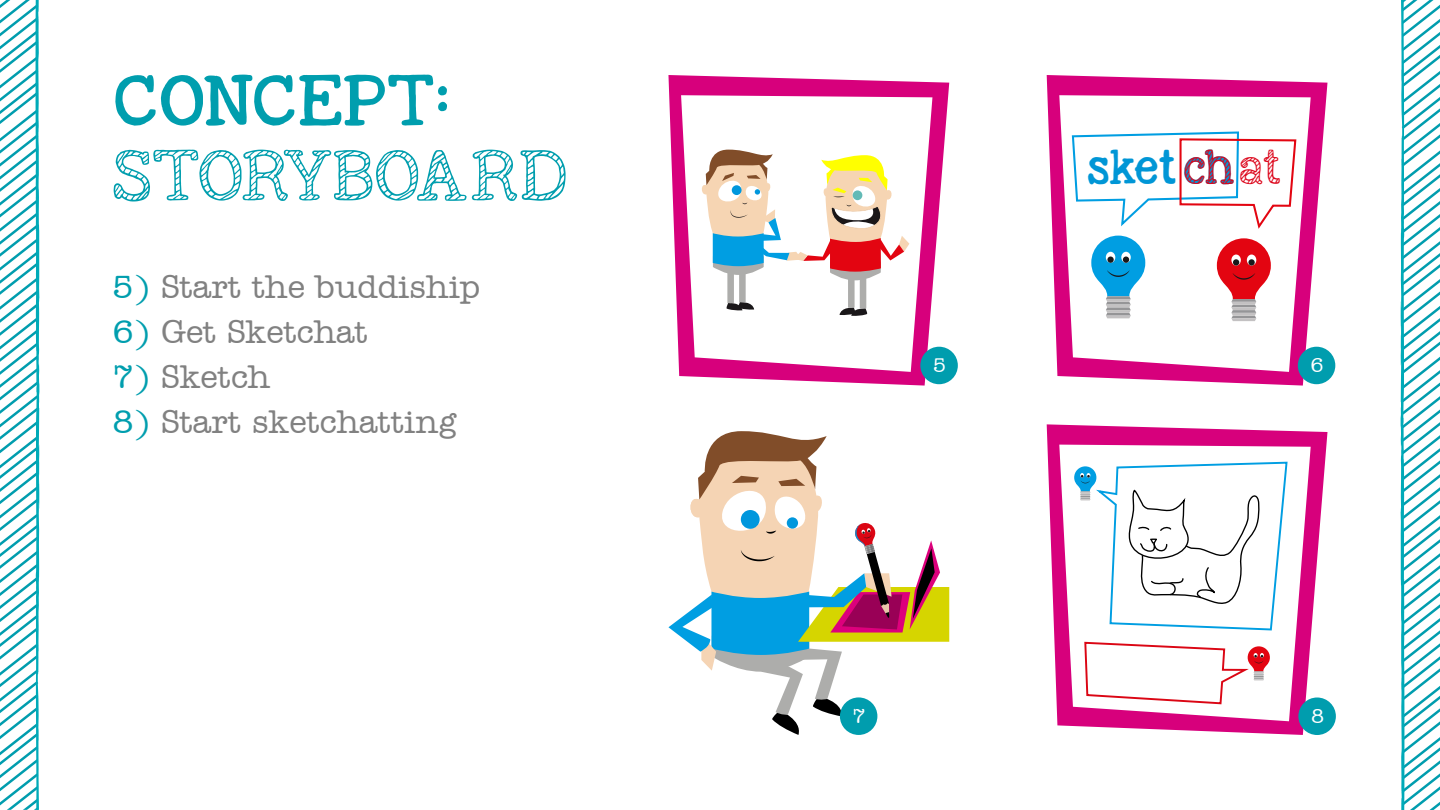
<style>
.page{position:relative;width:1440px;height:810px;background:#fff}
.page>*{position:absolute;margin:0;border:0;box-sizing:border-box;transform-origin:0 0}
.t1{font:52.5px "KG Nextto Me Sketched";color:#009eae}
.t2{font:52.5px "KG Nextto Me Solid";color:#009eae}
.t3{font:35.7px "KG Nextto Me Solid";letter-spacing:-.055em;color:#0096d6}
.t4{font:500 33.75px "Amer Typewriter IT Cby BT";color:#818181}
.t5{font:500 20.85px "Amer Typewriter IT Cby BT";color:#fff}
.s1{color:#009eae}
.s2{font-family:"KG Nextto Me Sketched";color:#dc061b}
</style>
<div class="page">
<svg style="left:668px;top:75px;width:281px;height:311px;fill:#d7007c"></svg>
<svg style="left:681px;top:95px;width:251px;height:277px"></svg>
<svg style="left:700px;top:150px;width:209px;height:166px"></svg>
<svg style="left:1047px;top:75px;width:281px;height:311px;fill:#d7007c"></svg>
<svg style="left:1059px;top:95px;width:252px;height:277px"></svg>
<svg style="left:1217px;top:238px;width:54px;height:83px"></svg>
<svg style="left:1091px;top:236px;width:54px;height:82px"></svg>
<svg style="left:1071px;top:130px;width:227px;height:99px"></svg>
<div style="left:920px;top:347px;width:38px;height:37px;background:#009dae;border-radius:50%"></div>
<div style="left:1298px;top:347px;width:37px;height:37px;background:#009dae;border-radius:50%"></div>
<svg style="left:668px;top:431px;width:281px;height:304px"></svg>
<div style="left:840px;top:697px;width:37px;height:38px;background:#009dae;border-radius:50%"></div>
<svg style="left:1047px;top:424px;width:281px;height:311px;fill:#d7007c"></svg>
<svg style="left:1059px;top:445px;width:252px;height:276px"></svg>
<svg style="left:1083px;top:641px;width:187px;height:64px"></svg>
<div style="left:1298px;top:698px;width:38px;height:37px;background:#009dae;border-radius:50%"></div>
<svg style="left:1074px;top:461px;width:215px;height:170px"></svg>
<svg style="left:1400px;top:0;width:40px;height:810px"></svg>
<svg style="left:0;top:0;width:40px;height:810px"></svg>
<h1 class="t2" style="left:113px;top:62px;width:339px">CONCEPT:</h1>
<h1 class="t1" style="left:113px;top:137px;width:457px">STORYBOARD</h1>
<p class="t4" style="left:113px;top:266px;width:369px"><span class="s1">5)</span> Start the buddiship</p>
<p class="t4" style="left:113px;top:311px;width:257px"><span class="s1">6)</span> Get Sketchat</p>
<p class="t4" style="left:113px;top:356px;width:159px"><span class="s1">7)</span> Sketch</p>
<p class="t4" style="left:113px;top:401px;width:345px"><span class="s1">8)</span> Start sketchatting</p>
<p class="t3" style="left:1087px;top:141px;width:197px">sketch<span class="s2">at</span></p>
<p class="t5" style="left:933px;top:352px;width:15px">5</p>
<p class="t5" style="left:1311px;top:352px;width:15px">6</p>
<p class="t5" style="left:853px;top:703px;width:15px">7</p>
<p class="t5" style="left:1311px;top:703px;width:15px">8</p>
</div>
